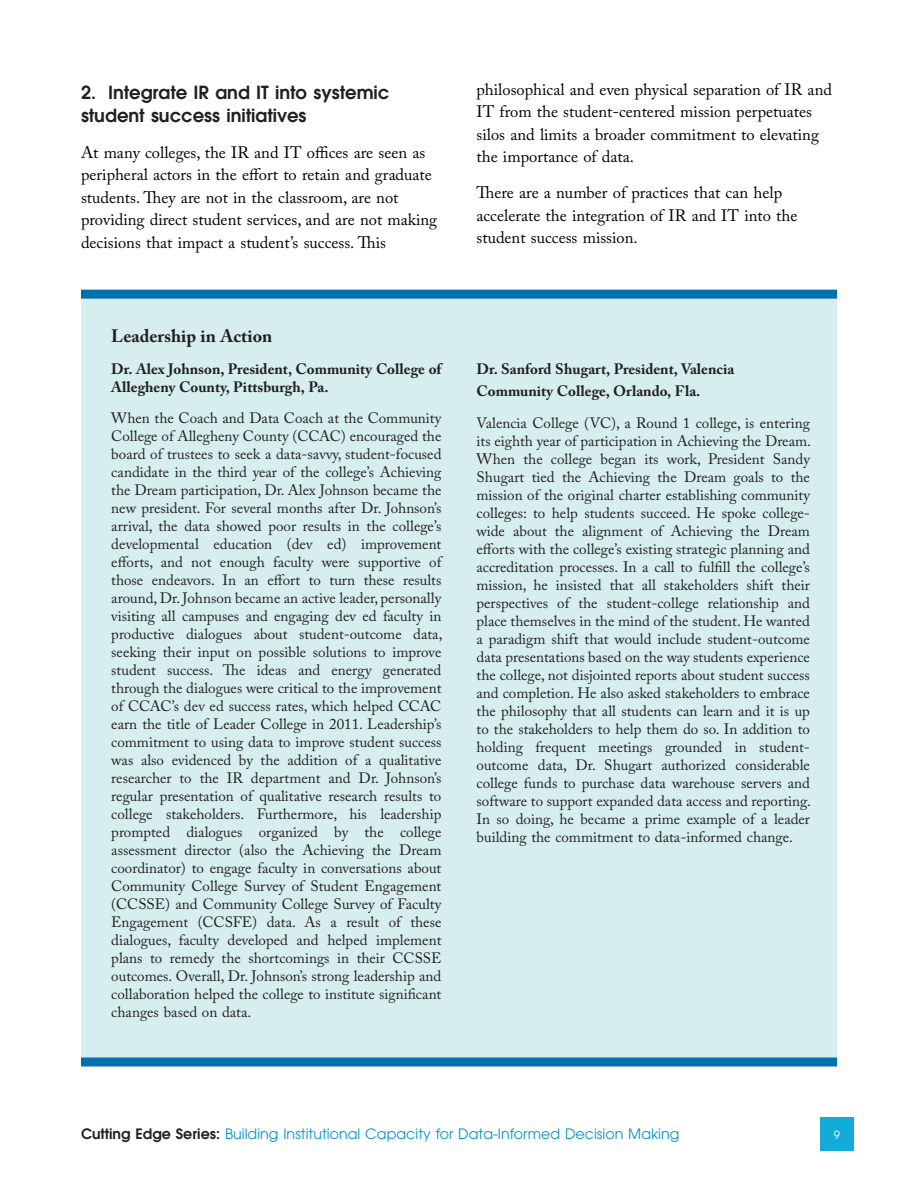
<style>
.page{position:relative;width:918px;height:1188px;background:#fff}
.page>*{position:absolute;margin:0;border:0;box-sizing:border-box;transform-origin:0 0}
.t1{font:600 18px/22.5px "Avant Garde";color:#231f20}
.t2{font:700 18px "Adobe Caslon Pro";color:#231f20}
.t3{font:16.5px/22.5px "Adobe Caslon Pro";color:#000}
.t4{font:15px/18px "Adobe Caslon Pro";color:#231f20;text-align:justify}
.t5{font:700 15px/18px "Adobe Caslon Pro";color:#231f20}
.t6{font:14.25px "Avant Garde";color:#0094cc}
.t7{font:11.25px "Avant Garde";color:#fff}
.s1{font-weight:600;color:#231f20}
</style>
<div class="page">
<div style="left:820px;top:1117px;width:34px;height:34px;background:#13acd9"></div>
<div style="left:81px;top:297px;width:756px;height:761px;background:#d6eeee"></div>
<div style="left:81px;top:1058px;width:756px;height:8px;background:#0071af"></div>
<div style="left:81px;top:290px;width:756px;height:9px;background:#0071af"></div>
<p class="t1" style="left:81px;top:81px;width:310px">2. Integrate IR and IT into systemic student success initiatives</p>
<p class="t3" style="left:81px;top:141px;width:358px">At many colleges, the IR and IT offices are seen as peripheral actors in the effort to retain and graduate students. They are not in the classroom, are not providing direct student services, and are not making decisions that impact a student’s success. This</p>
<p class="t2" style="left:111px;top:325px;width:162px">Leadership in Action</p>
<p class="t5" style="left:111px;top:359px;width:332px">Dr. Alex Johnson, President, Community College of<br>Allegheny County, Pittsburgh, Pa.</p>
<p class="t4" style="left:111px;top:409px;width:333px">When the Coach and Data Coach at the Community College of Allegheny County (CCAC) encouraged the board of trustees to seek a data-savvy, student-focused candidate in the third year of the college’s Achieving the Dream participation, Dr. Alex Johnson became the new president. For several months after Dr. Johnson’s arrival, the data showed poor results in the college’s developmental education (dev ed) improvement efforts, and not enough faculty were supportive of those endeavors. In an effort to turn these results around, Dr. Johnson became an active leader, personally visiting all campuses and engaging dev ed faculty in productive dialogues about student-outcome data, seeking their input on possible solutions to improve student success. The ideas and energy generated through the dialogues were critical to the improvement of CCAC’s dev ed success rates, which helped CCAC earn the title of Leader College in 2011. Leadership’s commitment to using data to improve student success was also evidenced by the addition of a qualitative researcher to the IR department and Dr. Johnson’s regular presentation of qualitative research results to college stakeholders. Furthermore, his leadership prompted dialogues organized by the college assessment director (also the Achieving the Dream coordinator) to engage faculty in conversations about Community College Survey of Student Engagement (CCSSE) and Community College Survey of Faculty Engagement (CCSFE) data. As a result of these dialogues, faculty developed and helped implement plans to remedy the shortcomings in their CCSSE outcomes. Overall, Dr. Johnson’s strong leadership and collaboration helped the college to institute significant changes based on data.</p>
<p class="t3" style="left:477px;top:78px;width:357px">philosophical and even physical separation of IR and IT from the student-centered mission perpetuates silos and limits a broader commitment to elevating the importance of data.</p>
<p class="t3" style="left:477px;top:181px;width:322px">There are a number of practices that can help accelerate the integration of IR and IT into the student success mission.</p>
<p class="t5" style="left:477px;top:357px;width:259px;line-height:22.5px">Dr. Sanford Shugart, President, Valencia<br>Community College, Orlando, Fla.</p>
<p class="t4" style="left:477px;top:413px;width:336px">Valencia College (VC), a Round 1 college, is entering its eighth year of participation in Achieving the Dream.<br>When the college began its work, President Sandy Shugart tied the Achieving the Dream goals to the mission of the original charter establishing community colleges: to help students succeed. He spoke college&shy;wide about the alignment of Achieving the Dream efforts with the college’s existing strategic planning and accreditation processes. In a call to fulfill the college’s mission, he insisted that all stakeholders shift their perspectives of the student-college relationship and place themselves in the mind of the student. He wanted a paradigm shift that would include student-outcome data presentations based on the way students experience the college, not disjointed reports about student success and completion. He also asked stakeholders to embrace the philosophy that all students can learn and it is up to the stakeholders to help them do so. In addition to holding frequent meetings grounded in student&shy;outcome data, Dr. Shugart authorized considerable college funds to purchase data warehouse servers and software to support expanded data access and reporting.<br>In so doing, he became a prime example of a leader building the commitment to data-informed change.</p>
<p class="t6" style="left:81px;top:1125px;width:600px"><span class="s1">Cutting Edge Series:</span> Building Institutional Capacity for Data-Informed Decision Making</p>
<p class="t7" style="left:834px;top:1128px;width:8px">9</p>
</div>
